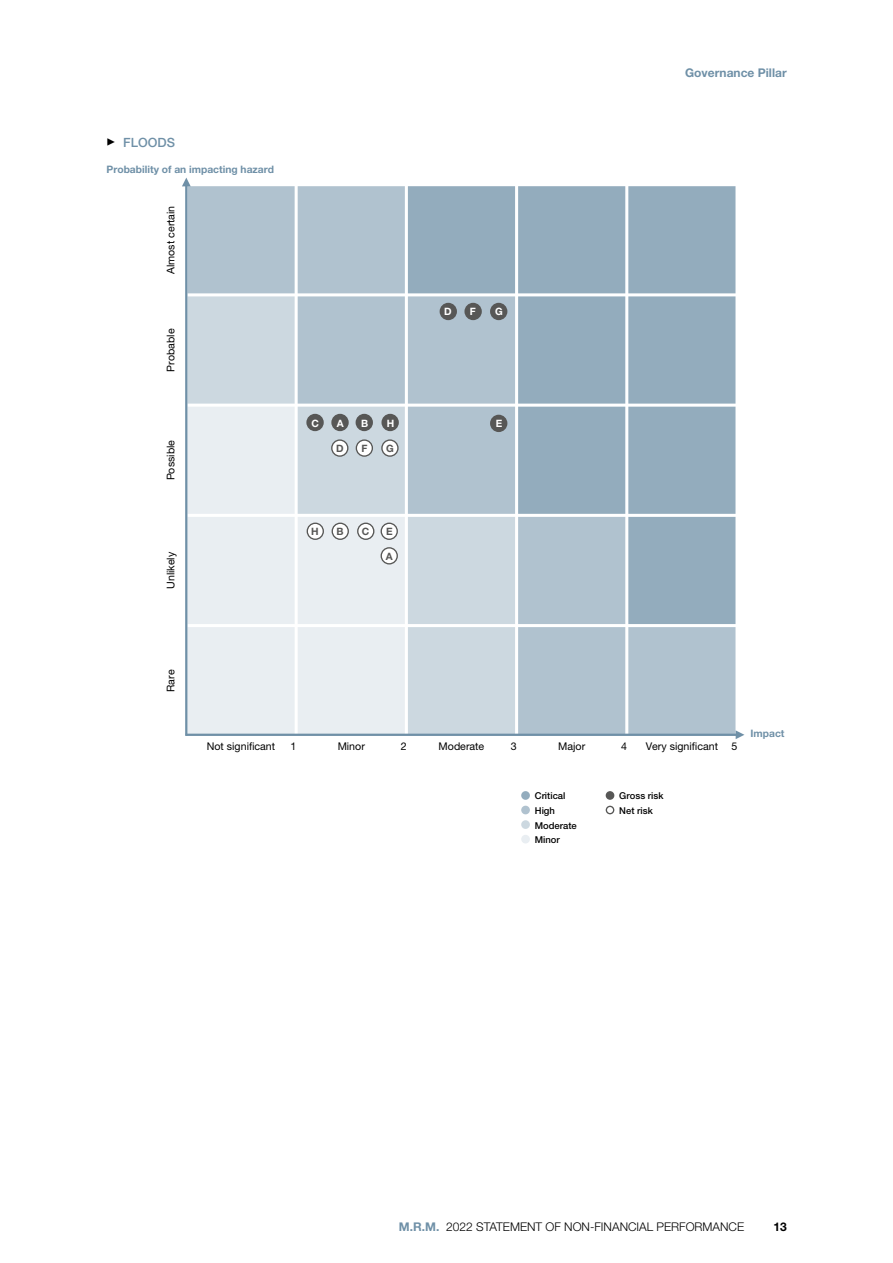
<style>
.page{position:relative;width:893px;height:1263px;background:#fff}
.page>*{position:absolute;margin:0;border:0;box-sizing:border-box;transform-origin:0 0}
.t1{font:500 12.75px "Helvetica Neue LT Std";color:#6f90a7}
.t2{font:300 12px "Helvetica Neue LT Pro";color:#000}
.t3{font:700 12px "Helvetica Neue LT Std";color:#6f90a7}
.t4{font:700 12px "Helvetica Neue LT Std";color:#000}
.t5{font:10.65px "Helvetica Neue LT Std";color:#000}
.t6{font:700 10.2px "Helvetica Neue LT Std";color:#6f90a7}
.t7{font:700 10.2px "Helvetica Neue LT Std";color:#fff}
.t8{font:700 10.2px "Helvetica Neue LT Std";color:#575756}
.t9{font:500 9.45px/14.9px "Helvetica Neue LT Std";color:#000}
.s1{color:#000}
.s2{font-weight:700;color:#6f90a7}
</style>
<div class="page">
<div style="left:186px;top:185px;width:551px;height:551px;background:#93acbd"></div>
<div style="left:186px;top:185px;width:110px;height:110px;background:#b0c2cf"></div>
<div style="left:296px;top:295px;width:110px;height:110px;background:#b0c2cf"></div>
<div style="left:296px;top:185px;width:110px;height:110px;background:#b0c2cf"></div>
<div style="left:406px;top:295px;width:111px;height:110px;background:#b0c2cf"></div>
<div style="left:406px;top:405px;width:111px;height:110px;background:#b0c2cf"></div>
<div style="left:517px;top:515px;width:110px;height:111px;background:#b0c2cf"></div>
<div style="left:517px;top:626px;width:110px;height:110px;background:#b0c2cf"></div>
<div style="left:627px;top:626px;width:110px;height:110px;background:#b0c2cf"></div>
<div style="left:186px;top:405px;width:110px;height:110px;background:#e9eef2"></div>
<div style="left:186px;top:515px;width:110px;height:111px;background:#e9eef2"></div>
<div style="left:186px;top:626px;width:110px;height:110px;background:#e9eef2"></div>
<div style="left:296px;top:515px;width:110px;height:111px;background:#e9eef2"></div>
<div style="left:296px;top:626px;width:110px;height:110px;background:#e9eef2"></div>
<div style="left:186px;top:295px;width:110px;height:110px;background:#ccd8e0"></div>
<div style="left:296px;top:405px;width:110px;height:110px;background:#ccd8e0"></div>
<div style="left:406px;top:515px;width:111px;height:111px;background:#ccd8e0"></div>
<div style="left:406px;top:626px;width:111px;height:110px;background:#ccd8e0"></div>
<hr style="left:186px;top:404px;width:551px;height:3px;background:#fff">
<hr style="left:186px;top:293px;width:551px;height:3px;background:#fff">
<hr style="left:186px;top:183px;width:551px;height:3px;background:#fff">
<hr style="left:186px;top:624px;width:551px;height:3px;background:#fff">
<hr style="left:186px;top:514px;width:551px;height:3px;background:#fff">
<hr style="left:295px;top:185px;width:3px;height:551px;background:#fff">
<hr style="left:405px;top:185px;width:3px;height:551px;background:#fff">
<hr style="left:515px;top:185px;width:3px;height:551px;background:#fff">
<hr style="left:625px;top:185px;width:3px;height:551px;background:#fff">
<hr style="left:735px;top:185px;width:3px;height:551px;background:#fff">
<div style="left:490px;top:303px;width:17px;height:17px;background:#575756;border-radius:50%"></div>
<div style="left:490px;top:415px;width:17px;height:17px;background:#575756;border-radius:50%"></div>
<div style="left:464px;top:303px;width:18px;height:17px;background:#575756;border-radius:50%"></div>
<div style="left:440px;top:303px;width:17px;height:17px;background:#575756;border-radius:50%"></div>
<div style="left:381px;top:414px;width:18px;height:17px;background:#575756;border-radius:50%"></div>
<div style="left:356px;top:414px;width:17px;height:17px;background:#575756;border-radius:50%"></div>
<div style="left:331px;top:414px;width:18px;height:17px;background:#575756;border-radius:50%"></div>
<div style="left:306px;top:414px;width:18px;height:17px;background:#575756;border-radius:50%"></div>
<svg style="left:381px;top:523px;width:17px;height:17px"></svg>
<svg style="left:381px;top:547px;width:17px;height:17px"></svg>
<svg style="left:357px;top:523px;width:17px;height:17px"></svg>
<svg style="left:332px;top:523px;width:17px;height:17px"></svg>
<svg style="left:307px;top:523px;width:17px;height:17px"></svg>
<svg style="left:381px;top:439px;width:18px;height:18px"></svg>
<svg style="left:356px;top:439px;width:17px;height:18px"></svg>
<svg style="left:331px;top:439px;width:17px;height:18px"></svg>
<hr style="left:187px;top:734px;width:551px;height:2px;background:#6f90a7">
<hr style="left:185px;top:184px;width:2px;height:552px;background:#6f90a7">
<svg style="left:736px;top:730px;width:8px;height:9px"></svg>
<svg style="left:182px;top:178px;width:9px;height:8px"></svg>
<div style="left:521px;top:791px;width:9px;height:9px;background:#93acbd;border-radius:50%"></div>
<div style="left:521px;top:806px;width:9px;height:8px;background:#b0c2cf;border-radius:50%"></div>
<div style="left:521px;top:820px;width:9px;height:9px;background:#ccd8e0;border-radius:50%"></div>
<div style="left:521px;top:835px;width:9px;height:8px;background:#e9eef2;border-radius:50%"></div>
<div style="left:606px;top:791px;width:8px;height:9px;background:#575756;border-radius:50%"></div>
<svg style="left:606px;top:806px;width:8px;height:8px"></svg>
<p class="t1" style="left:106px;top:135px;width:70px"><span class="s1">✓</span> FLOODS</p>
<p class="t6" style="left:107px;top:163px;width:169px">Probability of an impacting hazard</p>
<p class="t5" style="left:164px;top:274px;width:70px;rotate:-90deg">Almost certain</p>
<p class="t5" style="left:164px;top:371px;width:44px;rotate:-90deg">Probable</p>
<p class="t5" style="left:164px;top:480px;width:42px;rotate:-90deg">Possible</p>
<p class="t5" style="left:164px;top:589px;width:39px;rotate:-90deg">Unlikely</p>
<p class="t5" style="left:164px;top:692px;width:24px;rotate:-90deg">Rare</p>
<p class="t7" style="left:312px;top:417px;width:9px">C</p>
<p class="t7" style="left:337px;top:417px;width:8px">A</p>
<p class="t7" style="left:361px;top:417px;width:9px">B</p>
<p class="t7" style="left:387px;top:417px;width:9px">H</p>
<p class="t8" style="left:336px;top:442px;width:9px">D</p>
<p class="t8" style="left:362px;top:442px;width:8px">F</p>
<p class="t8" style="left:386px;top:442px;width:9px">G</p>
<p class="t8" style="left:311px;top:525px;width:9px">H</p>
<p class="t8" style="left:336px;top:525px;width:9px">B</p>
<p class="t8" style="left:362px;top:525px;width:9px">C</p>
<p class="t8" style="left:386px;top:525px;width:8px">E</p>
<p class="t8" style="left:386px;top:550px;width:8px">A</p>
<p class="t7" style="left:444px;top:305px;width:9px">D</p>
<p class="t7" style="left:470px;top:305px;width:8px">F</p>
<p class="t7" style="left:495px;top:305px;width:9px">G</p>
<p class="t7" style="left:496px;top:417px;width:8px">E</p>
<p class="t3" style="left:685px;top:65px;width:103px">Governance Pillar</p>
<p class="t6" style="left:751px;top:727px;width:35px">Impact</p>
<p class="t5" style="left:290px;top:740px;width:7px">1</p>
<p class="t5" style="left:401px;top:740px;width:7px">2</p>
<p class="t5" style="left:511px;top:740px;width:7px">3</p>
<p class="t5" style="left:621px;top:740px;width:7px">4</p>
<p class="t5" style="left:731px;top:740px;width:7px">5</p>
<p class="t5" style="left:207px;top:740px;width:70px">Not significant</p>
<p class="t5" style="left:338px;top:740px;width:29px">Minor</p>
<p class="t5" style="left:439px;top:740px;width:47px">Moderate</p>
<p class="t5" style="left:558px;top:740px;width:28px">Major</p>
<p class="t5" style="left:646px;top:740px;width:74px">Very significant</p>
<p class="t9" style="left:535px;top:788px;width:44px">Critical<br>High<br>Moderate<br>Minor</p>
<p class="t9" style="left:619px;top:788px;width:46px">Gross risk<br>Net risk</p>
<p class="t2" style="left:399px;top:1220px;width:347px"><span class="s2">M.R.M.</span> 2022 STATEMENT OF NON-FINANCIAL PERFORMANCE</p>
<p class="t4" style="left:773px;top:1219px;width:15px">13</p>
</div>
